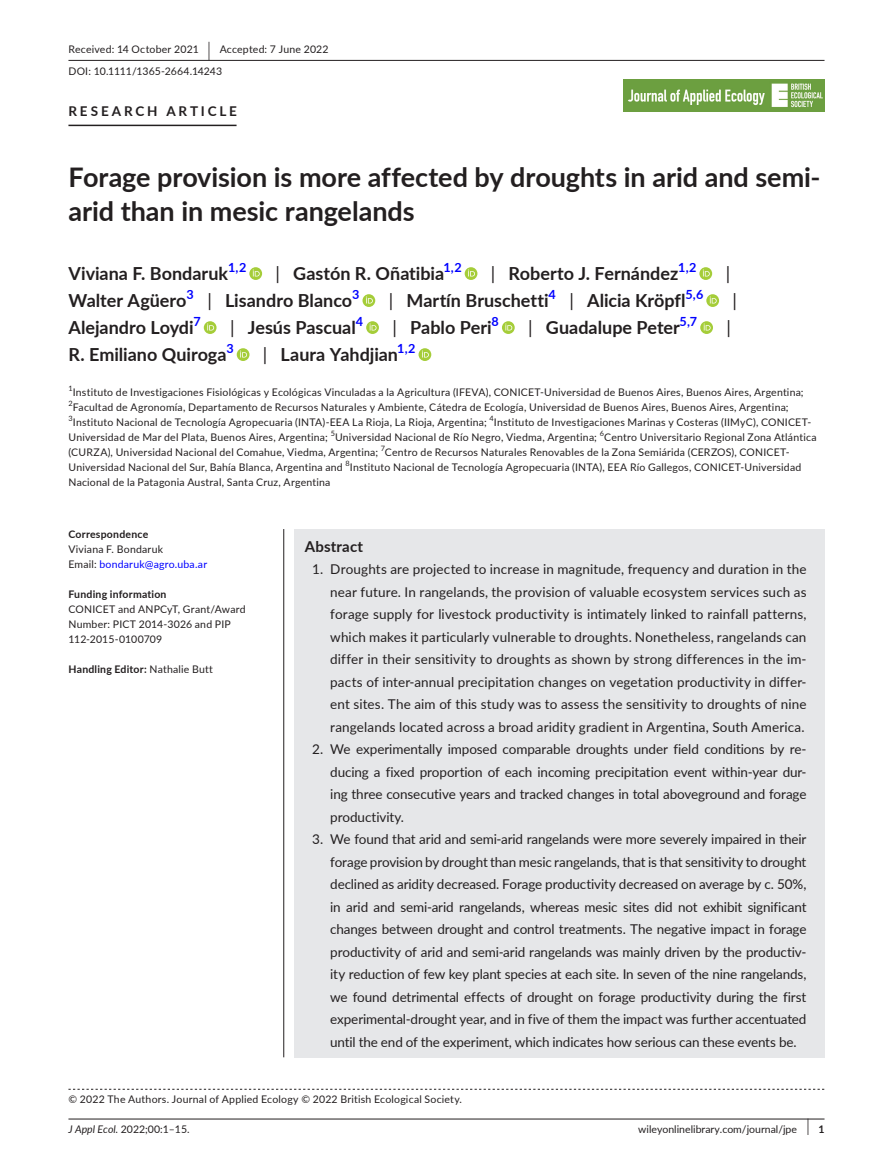
<style>
.page{position:relative;width:893px;height:1174px;background:#fff}
.page>*{position:absolute;margin:0;border:0;box-sizing:border-box;transform-origin:0 0}
.t1{font:700 27px/34.5px "Lato";color:#231f20}
.t2{font:700 18px "Lato";color:#231f20}
.t3{font:18px "Lato";color:#231f20}
.t4{font:700 15px "Lato";letter-spacing:.015em;color:#231f20}
.t5{font:13.5px/22.5px "Lato";letter-spacing:-.005em;color:#231f20;text-align:justify}
.t6{font:700 13.5px "Lato";letter-spacing:.21em;color:#231f20}
.t7{font:700 12.6px "Lato";color:#00f}
.t8{font:10.5px/15px "Lato";letter-spacing:.02em;color:#231f20}
.t9{font:700 10.5px "Lato";letter-spacing:.02em;color:#231f20}
.t10{font:10.5px "Lato";color:#231f20}
.t11{font:7.35px "Lato";color:#231f20}
.s1{font-size:19.65px}
.s2{font-weight:400}
.s3{color:#00f}
.s4{font-style:italic}
.s5{font-size:17.4px}
.s6{font-weight:700}
</style>
<div class="page">
<hr style="left:68px;top:1118px;width:756px;height:1px;background:#231f20">
<img style="left:623px;top:79px;width:201px;height:33px">
<hr style="left:68px;top:60px;width:756px;height:1px;background:#231f20">
<hr style="left:68px;top:125px;width:169px;height:1px;background:#231f20">
<svg style="left:249px;top:267px;width:13px;height:13px"></svg>
<svg style="left:253px;top:269px;width:7px;height:7px"></svg>
<svg style="left:465px;top:267px;width:12px;height:13px"></svg>
<svg style="left:468px;top:269px;width:7px;height:7px"></svg>
<svg style="left:699px;top:267px;width:13px;height:13px"></svg>
<svg style="left:703px;top:269px;width:7px;height:7px"></svg>
<svg style="left:362px;top:294px;width:13px;height:13px"></svg>
<svg style="left:366px;top:296px;width:7px;height:7px"></svg>
<svg style="left:706px;top:294px;width:13px;height:13px"></svg>
<svg style="left:710px;top:296px;width:7px;height:7px"></svg>
<svg style="left:204px;top:321px;width:13px;height:13px"></svg>
<svg style="left:207px;top:323px;width:7px;height:7px"></svg>
<svg style="left:366px;top:321px;width:13px;height:13px"></svg>
<svg style="left:370px;top:323px;width:6px;height:7px"></svg>
<svg style="left:502px;top:321px;width:13px;height:13px"></svg>
<svg style="left:505px;top:323px;width:7px;height:7px"></svg>
<svg style="left:700px;top:321px;width:13px;height:13px"></svg>
<svg style="left:704px;top:323px;width:7px;height:7px"></svg>
<svg style="left:237px;top:348px;width:12px;height:13px"></svg>
<svg style="left:240px;top:350px;width:7px;height:7px"></svg>
<svg style="left:419px;top:348px;width:12px;height:13px"></svg>
<svg style="left:422px;top:350px;width:7px;height:7px"></svg>
<svg style="left:68px;top:1088px;width:756px;height:1px"></svg>
<div style="left:294px;top:529px;width:530px;height:528px;background:#e6e7e9"></div>
<hr style="left:283px;top:529px;width:1px;height:528px;background:#231f20">
<p class="t8" style="left:68px;top:38px;width:262px;line-height:21.8px">Received: 14 October 2021 <span class="s1">|</span> Accepted: 7 June 2022<br>DOI: 10.1111/1365-2664.14243</p>
<p class="t6" style="left:68px;top:101px;width:170px">RESEARCH ARTICLE</p>
<h1 class="t1" style="left:68px;top:159px;width:754px">Forage provision is more affected by droughts in arid and semi&shy;arid than in mesic rangelands</h1>
<h2 class="t2" style="left:68px;top:260px;width:161px">Viviana F. Bondaruk</h2>
<p class="t7" style="left:228px;top:258px;width:20px">1,2</p>
<h2 class="t2" style="left:276px;top:260px;width:170px"><span class="s2">|</span> Gastón R. Oñatibia</h2>
<p class="t7" style="left:443px;top:258px;width:20px">1,2</p>
<h2 class="t2" style="left:491px;top:260px;width:189px"><span class="s2">|</span> Roberto J. Fernández</h2>
<p class="t7" style="left:678px;top:258px;width:20px">1,2</p>
<h2 class="t3" style="left:726px;top:260px;width:6px">|</h2>
<h2 class="t2" style="left:68px;top:287px;width:120px">Walter Agüero</h2>
<p class="t7" style="left:187px;top:285px;width:9px">3</p>
<h2 class="t2" style="left:207px;top:287px;width:146px"><span class="s2">|</span> Lisandro Blanco</h2>
<p class="t7" style="left:352px;top:285px;width:9px">3</p>
<h2 class="t2" style="left:389px;top:287px;width:161px"><span class="s2">|</span> Martín Bruschetti</h2>
<p class="t7" style="left:549px;top:285px;width:9px">4</p>
<h2 class="t2" style="left:569px;top:287px;width:118px"><span class="s2">|</span> Alicia Kröpfl</h2>
<p class="t7" style="left:685px;top:285px;width:19px">5,6</p>
<h2 class="t3" style="left:733px;top:287px;width:6px">|</h2>
<h2 class="t2" style="left:68px;top:314px;width:127px">Alejandro Loydi</h2>
<p class="t7" style="left:193px;top:312px;width:9px">7</p>
<h2 class="t2" style="left:230px;top:314px;width:127px"><span class="s2">|</span> Jesús Pascual</h2>
<p class="t7" style="left:356px;top:312px;width:9px">4</p>
<h2 class="t2" style="left:392px;top:314px;width:101px"><span class="s2">|</span> Pablo Peri</h2>
<p class="t7" style="left:492px;top:312px;width:9px">8</p>
<h2 class="t2" style="left:528px;top:314px;width:153px"><span class="s2">|</span> Guadalupe Peter</h2>
<p class="t7" style="left:680px;top:312px;width:19px">5,7</p>
<h2 class="t3" style="left:726px;top:314px;width:6px">|</h2>
<h2 class="t2" style="left:68px;top:341px;width:160px">R. Emiliano Quiroga</h2>
<p class="t7" style="left:226px;top:339px;width:9px">3</p>
<h2 class="t2" style="left:263px;top:341px;width:137px"><span class="s2">|</span> Laura Yahdjian</h2>
<p class="t7" style="left:397px;top:339px;width:20px">1,2</p>
<p class="t11" style="left:68px;top:383px;width:6px">1</p>
<p class="t8" style="left:68px;top:384px;width:750px;text-indent:4px">Instituto de Investigaciones Fisiológicas y Ecológicas Vinculadas a la Agricultura (IFEVA), CONICET-Universidad de Buenos Aires, Buenos Aires, Argentina; <sup>2</sup>Facultad de Agronomía, Departamento de Recursos Naturales y Ambiente, Cátedra de Ecología, Universidad de Buenos Aires, Buenos Aires, Argentina; <sup>3</sup>Instituto Nacional de Tecnología Agropecuaria (INTA)-EEA La Rioja, La Rioja, Argentina; <sup>4</sup>Instituto de Investigaciones Marinas y Costeras (IIMyC), CONICET-Universidad de Mar del Plata, Buenos Aires, Argentina; <sup>5</sup>Universidad Nacional de Río Negro, Viedma, Argentina; <sup>6</sup>Centro Universitario Regional Zona Atlántica (CURZA), Universidad Nacional del Comahue, Viedma, Argentina; <sup>7</sup>Centro de Recursos Naturales Renovables de la Zona Semiárida (CERZOS), CONICET-Universidad Nacional del Sur, Bahía Blanca, Argentina and <sup>8</sup>Instituto Nacional de Tecnología Agropecuaria (INTA), EEA Río Gallegos, CONICET-Universidad Nacional de la Patagonia Austral, Santa Cruz, Argentina</p>
<p class="t9" style="left:68px;top:526px;width:81px">Correspondence</p>
<p class="t8" style="left:68px;top:541px;width:140px">Viviana F. Bondaruk<br>Email: <span class="s3">bondaruk@agro.uba.ar</span></p>
<p class="t9" style="left:68px;top:586px;width:100px">Funding information</p>
<p class="t8" style="left:68px;top:601px;width:179px">CONICET and ANPCyT, Grant/Award<br>Number: PICT 2014-3026 and PIP<br>112-2015-0100709</p>
<p class="t9" style="left:68px;top:661px;width:146px">Handling Editor: <span class="s2">Nathalie Butt</span></p>
<p class="t4" style="left:305px;top:535px;width:60px">Abstract</p>
<p class="t5" style="left:330px;top:557px;width:478px;text-indent:-18px">1. Droughts are projected to increase in magnitude, frequency and duration in the near future. In rangelands, the provision of valuable ecosystem services such as forage supply for livestock productivity is intimately linked to rainfall patterns, which makes it particularly vulnerable to droughts. Nonetheless, rangelands can differ in their sensitivity to droughts as shown by strong differences in the im&shy;pacts of inter-annual precipitation changes on vegetation productivity in differ&shy;ent sites. The aim of this study was to assess the sensitivity to droughts of nine rangelands located across a broad aridity gradient in Argentina, South America.</p>
<p class="t5" style="left:330px;top:737px;width:478px;text-indent:-18px">2. We experimentally imposed comparable droughts under field conditions by re&shy;ducing a fixed proportion of each incoming precipitation event within-year dur&shy;ing three consecutive years and tracked changes in total aboveground and forage productivity.</p>
<p class="t5" style="left:330px;top:827px;width:478px;text-indent:-18px">3. We found that arid and semi-arid rangelands were more severely impaired in their forage provision by drought than mesic rangelands, that is that sensitivity to drought declined as aridity decreased. Forage productivity decreased on average by c. 50%, in arid and semi-arid rangelands, whereas mesic sites did not exhibit significant changes between drought and control treatments. The negative impact in forage productivity of arid and semi-arid rangelands was mainly driven by the productiv&shy;ity reduction of few key plant species at each site. In seven of the nine rangelands, we found detrimental effects of drought on forage productivity during the first experimental-drought year, and in five of them the impact was further accentuated until the end of the experiment, which indicates how serious can these events be.</p>
<p class="t8" style="left:68px;top:1091px;width:395px">© 2022 The Authors. Journal of Applied Ecology © 2022 British Ecological Society.</p>
<p class="t8" style="left:68px;top:1121px;width:123px"><span class="s4">J Appl Ecol.</span> 2022;00:1–15.</p>
<p class="t10" style="left:638px;top:1121px;width:188px">wileyonlinelibrary.com/journal/jpe <span class="s5">|</span> <span class="s6">1</span></p>
</div>
